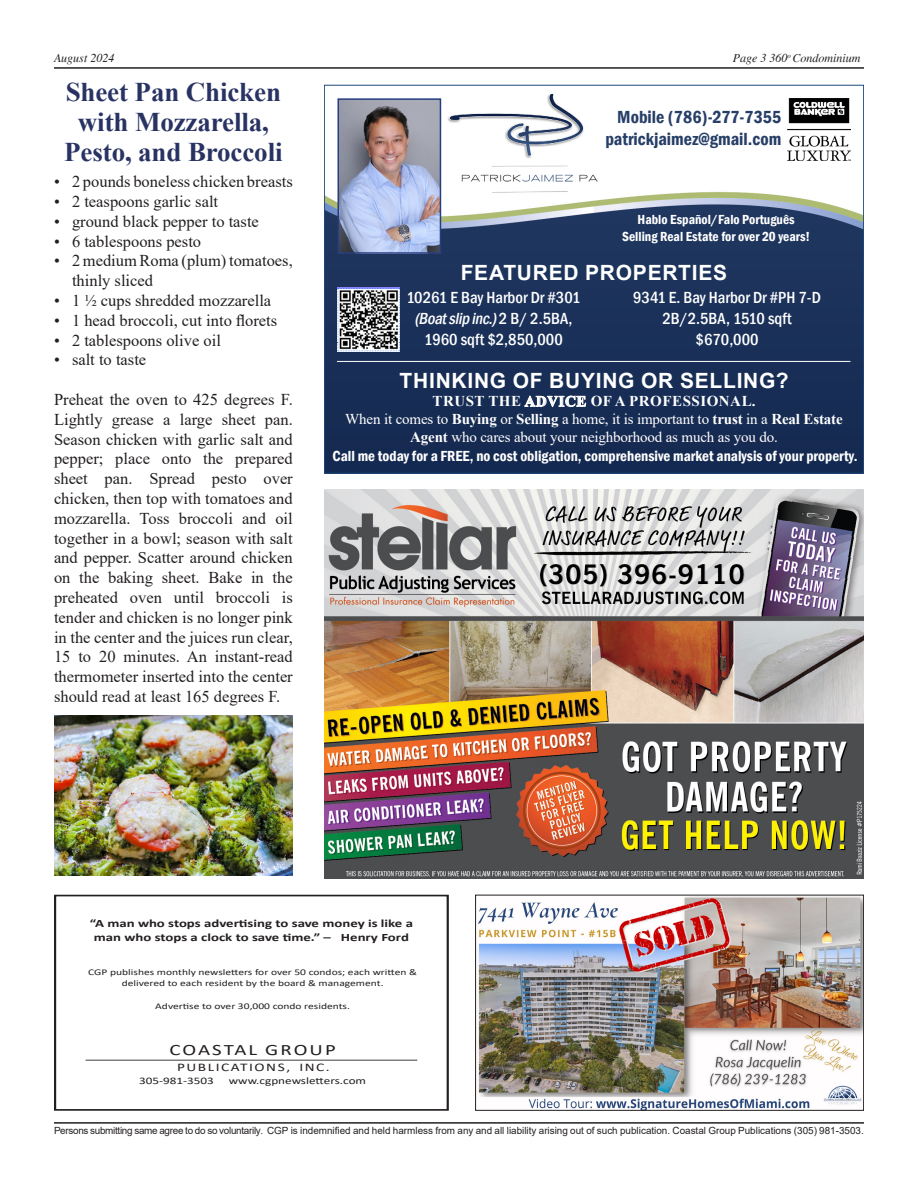
<style>
.page{position:relative;width:918px;height:1188px;background:#fff}
.page>*{position:absolute;margin:0;border:0;box-sizing:border-box;transform-origin:0 0}
.t1{font:700 27px/30px "Times New Roman";letter-spacing:-.005em;color:#293363;text-align:center}
.t2{font:700 21px "Arial";letter-spacing:.035em;color:#fff}
.t3{font:600 condensed 18px/22.5px "Franklin Gothic";color:#273e67;text-align:right}
.t4{font:16.5px/19.8px "Times New Roman";color:#231f20}
.t5{font:500 condensed 16.5px/21px "Franklin Gothic";color:#fff;text-align:center}
.t6{font:15.9px "Calibri";letter-spacing:.095em;color:#231f20;scale:1.32 1}
.t7{font:15px/18px "Times New Roman";letter-spacing:-.01em;color:#fff;text-align:center}
.t8{font:600 condensed 15px "Franklin Gothic";color:#fff}
.t9{font:600 condensed 13.5px/16.2px "Franklin Gothic";color:#fff;text-align:center}
.t10{font:italic 12px "Times";color:#231f20}
.t11{font:11.7px "Calibri";letter-spacing:.1em;color:#231f20;scale:1.32 1}
.t12{font:700 11.25px/13.5px "Calibri";color:#231f20;text-align:center;scale:1.32 1}
.t13{font:10.05px "Calibri";color:#231f20;scale:1.32 1}
.t14{font:9.9px "Arial";color:#231f20}
.t15{font:8.7px/10.5px "Calibri";color:#231f20;text-align:center;scale:1.32 1}
.s1{font-style:italic}
.s2{font-weight:700}
</style>
<div class="page">
<hr style="left:54px;top:67px;width:810px;height:2px;background:#231f20">
<hr style="left:54px;top:1122px;width:810px;height:2px;background:#231f20">
<div style="left:54px;top:895px;width:395px;height:216px;border:2px solid #231f20"></div>
<hr style="left:86px;top:1060px;width:331px;height:1px;background:#231f20">
<img style="left:324px;top:490px;width:540px;height:389px">
<img style="left:477px;top:897px;width:385px;height:212px">
<div style="left:475px;top:895px;width:389px;height:216px;border:1px solid #231f20"></div>
<img style="left:326px;top:98px;width:536px;height:374px">
<img style="left:447px;top:94px;width:152px;height:101px">
<img style="left:341px;top:101px;width:97px;height:150px">
<div style="left:338px;top:98px;width:103px;height:156px;border:2px solid #263d81"></div>
<img style="left:788px;top:98px;width:62px;height:62px">
<hr style="left:337px;top:361px;width:513px;height:1px;background:#fff">
<img style="left:338px;top:287px;width:62px;height:64px">
<img style="left:54px;top:716px;width:239px;height:159px">
<p class="t10" style="left:54px;top:52px;width:62px">August 2024</p>
<p class="t10" style="left:733px;top:52px;width:129px">Page 3 360<sup>o</sup> Condominium</p>
<p class="t1" style="left:64px;top:76px;width:220px">Sheet Pan Chicken with Mozzarella,<br>Pesto, and Broccoli</p>
<p class="t4" style="left:54px;top:171px;width:240px">• 2 pounds boneless chicken breasts</p>
<p class="t4" style="left:54px;top:191px;width:166px">• 2 teaspoons garlic salt</p>
<p class="t4" style="left:54px;top:211px;width:206px">• ground black pepper to taste</p>
<p class="t4" style="left:54px;top:231px;width:149px">• 6 tablespoons pesto</p>
<p class="t4" style="left:72px;top:251px;width:222px;text-indent:-18px">• 2 medium Roma (plum) tomatoes, thinly sliced</p>
<p class="t4" style="left:54px;top:290px;width:219px">• 1 ½ cups shredded mozzarella</p>
<p class="t4" style="left:54px;top:310px;width:225px">• 1 head broccoli, cut into florets</p>
<p class="t4" style="left:54px;top:330px;width:168px">• 2 tablespoons olive oil</p>
<p class="t4" style="left:54px;top:350px;width:94px">• salt to taste</p>
<p class="t4" style="left:54px;top:389px;width:240px;text-align:justify">Preheat the oven to 425 degrees F.<br>Lightly grease a large sheet pan.<br>Season chicken with garlic salt and pepper; place onto the prepared sheet pan. Spread pesto over chicken, then top with tomatoes and mozzarella. Toss broccoli and oil together in a bowl; season with salt and pepper. Scatter around chicken on the baking sheet. Bake in the preheated oven until broccoli is tender and chicken is no longer pink in the center and the juices run clear, 15 to 20 minutes. An instant-read thermometer inserted into the center should read at least 165 degrees F.</p>
<p class="t3" style="left:605px;top:105px;width:177px">Mobile (786)-277-7355 patrickjaimez@gmail.com</p>
<p class="t9" style="left:622px;top:212px;width:190px">Hablo Español/Falo Português<br>Selling Real Estate for over 20 years!</p>
<p class="t2" style="left:461px;top:258px;width:268px">FEATURED PROPERTIES</p>
<p class="t5" style="left:406px;top:287px;width:176px">10261 E Bay Harbor Dr #301 <span class="s1">(Boatslipinc.)</span>2 B / 2 . 5 B A ,<br>1960 sqft $2,850,000</p>
<p class="t5" style="left:633px;top:287px;width:189px">9341 E. Bay Harbor Dr #PH 7-D<br>2B/2.5BA, 1510 sqft $670,000</p>
<p class="t2" style="left:400px;top:366px;width:391px">THINKING OF BUYING OR SELLING?</p>
<p class="t7" style="left:345px;top:392px;width:499px"><span class="s2">TRUST THE ADVICE OF A PROFESSIONAL.<br></span>When it comes to <span class="s2">Buying</span> or <span class="s2">Selling</span> a home, it is important to <span class="s2">trust</span> in a <span class="s2">Real Estate<br>Agent</span> who cares about your neighborhood as much as you do.</p>
<p class="t8" style="left:333px;top:446px;width:527px">Call me today for a FREE, no cost obligation, comprehensive market analysis of your property.</p>
<p class="t12" style="left:90px;top:917px;width:246px">“A man who stops advertising to save money is like a man who stops a clock to save time.” – Henry Ford</p>
<p class="t15" style="left:88px;top:967px;width:251px">CGP publishes monthly newsletters for over 50 condos; each written &amp; delivered to each resident by the board &amp; management.</p>
<p class="t15" style="left:155px;top:1000px;width:149px">Advertise to over 30,000 condo residents.</p>
<p class="t6" style="left:170px;top:1039px;width:127px">COASTAL GROUP</p>
<p class="t11" style="left:177px;top:1059px;width:117px">PUBLICATIONS, INC.</p>
<p class="t13" style="left:139px;top:1074px;width:58px">305-981-3503</p>
<p class="t13" style="left:229px;top:1074px;width:106px">www.cgpnewsletters.com</p>
<p class="t14" style="left:54px;top:1123px;width:811px">Persons submitting same agree to do so voluntarily. CGP is indemnified and held harmless from any and all liability arising out of such publication. Coastal Group Publications (305) 981-3503.</p>
</div>
